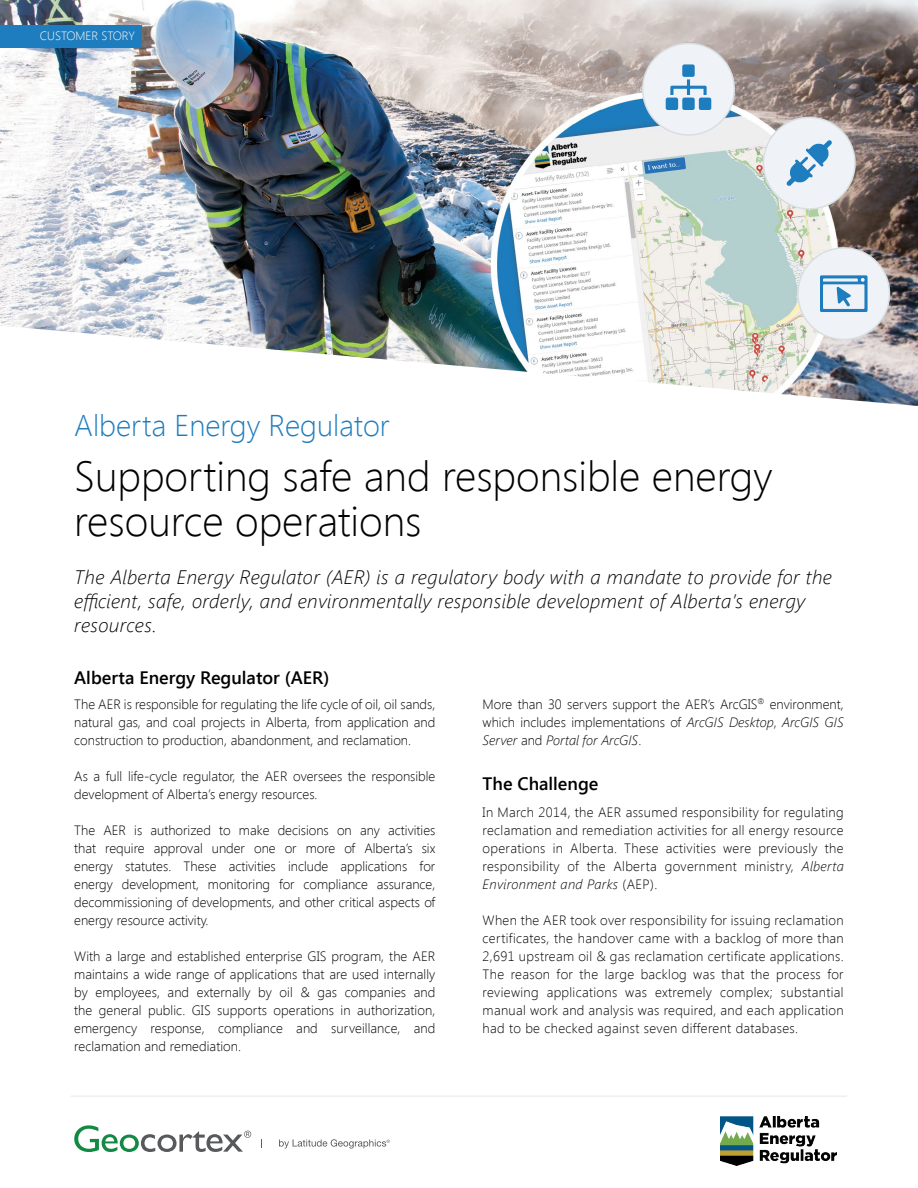
<style>
.page{position:relative;width:918px;height:1188px;background:#fff}
.page>*{position:absolute;margin:0;border:0;box-sizing:border-box;transform-origin:0 0}
.t1{font:300 42px/45px "Segoe UI";color:#000}
.t2{font:300 30px "Segoe UI";color:#1d7dbe}
.t3{font:italic 300 19.5px/24px "Segoe UI";letter-spacing:.02em;color:#000}
.t4{font:600 18px "Segoe UI";color:#000}
.t5{font:300 13.5px/18px "Segoe UI";color:#000;text-align:justify}
.t6{font:300 12px "Segoe UI";color:#fff}
.s1{font-style:italic}
</style>
<div class="page">
<svg style="left:74px;top:1125px;width:177px;height:27px"></svg>
<svg style="left:279px;top:1139px;width:111px;height:10px"></svg>
<hr style="left:71px;top:1096px;width:776px;height:1px;background:#e4e6e9">
<img style="left:0;top:0;width:918px;height:326px">
<img style="left:12px;top:326px;width:906px;height:80px">
<img style="left:720px;top:1116px;width:116px;height:50px">
<svg style="left:643px;top:43px;width:91px;height:92px"></svg>
<div style="left:642px;top:43px;width:93px;height:93px;border:2px solid #d8dee2;border-radius:50%"></div>
<svg style="left:798px;top:248px;width:92px;height:91px"></svg>
<div style="left:797px;top:247px;width:93px;height:93px;border:2px solid #d8dee2;border-radius:50%"></div>
<svg style="left:764px;top:117px;width:91px;height:92px"></svg>
<div style="left:763px;top:117px;width:93px;height:93px;border:2px solid #d8dee2;border-radius:50%"></div>
<div style="left:0;top:25px;width:142px;height:23px;background:#1d7dbe"></div>
<p class="t6" style="left:40px;top:28px;width:97px">CUSTOMER STORY</p>
<h2 class="t2" style="left:74px;top:405px;width:317px">Alberta Energy Regulator</h2>
<h1 class="t1" style="left:74px;top:452px;width:700px">Supporting safe and responsible energy resource operations</h1>
<h3 class="t3" style="left:74px;top:564px;width:759px">The Alberta Energy Regulator (AER) is a regulatory body with a mandate to provide for the efficient, safe, orderly, and environmentally responsible development of Alberta’s energy resources.</h3>
<h3 class="t4" style="left:74px;top:665px;width:257px">Alberta Energy Regulator (AER)</h3>
<p class="t5" style="left:74px;top:694px;width:363px">The AER is responsible for regulating the life cycle of oil, oil sands, natural gas, and coal projects in Alberta, from application and construction to production, abandonment, and reclamation.</p>
<p class="t5" style="left:74px;top:766px;width:363px">As a full life-cycle regulator, the AER oversees the responsible development of Alberta’s energy resources.</p>
<p class="t5" style="left:74px;top:820px;width:363px">The AER is authorized to make decisions on any activities that require approval under one or more of Alberta’s six energy statutes. These activities include applications for energy development, monitoring for compliance assurance, decommissioning of developments, and other critical aspects of energy resource activity.</p>
<p class="t5" style="left:74px;top:946px;width:363px">With a large and established enterprise GIS program, the AER maintains a wide range of applications that are used internally by employees, and externally by oil &amp; gas companies and the general public. GIS supports operations in authorization, emergency response, compliance and surveillance, and reclamation and remediation.</p>
<p class="t5" style="left:483px;top:694px;width:363px">More than 30 servers support the AER’s ArcGIS<sup>®</sup> environment, which includes implementations of <span class="s1">ArcGIS Desktop</span>, <span class="s1">ArcGIS GIS Server</span> and <span class="s1">Portal for ArcGIS</span>.</p>
<h3 class="t4" style="left:483px;top:771px;width:117px">The Challenge</h3>
<p class="t5" style="left:483px;top:802px;width:363px">In March 2014, the AER assumed responsibility for regulating reclamation and remediation activities for all energy resource operations in Alberta. These activities were previously the responsibility of the Alberta government ministry, <span class="s1">Alberta Environment and Parks</span> (AEP).</p>
<p class="t5" style="left:483px;top:910px;width:363px">When the AER took over responsibility for issuing reclamation certificates, the handover came with a backlog of more than 2,691 upstream oil &amp; gas reclamation certificate applications.<br>The reason for the large backlog was that the process for reviewing applications was extremely complex; substantial manual work and analysis was required, and each application had to be checked against seven different databases.</p>
</div>
